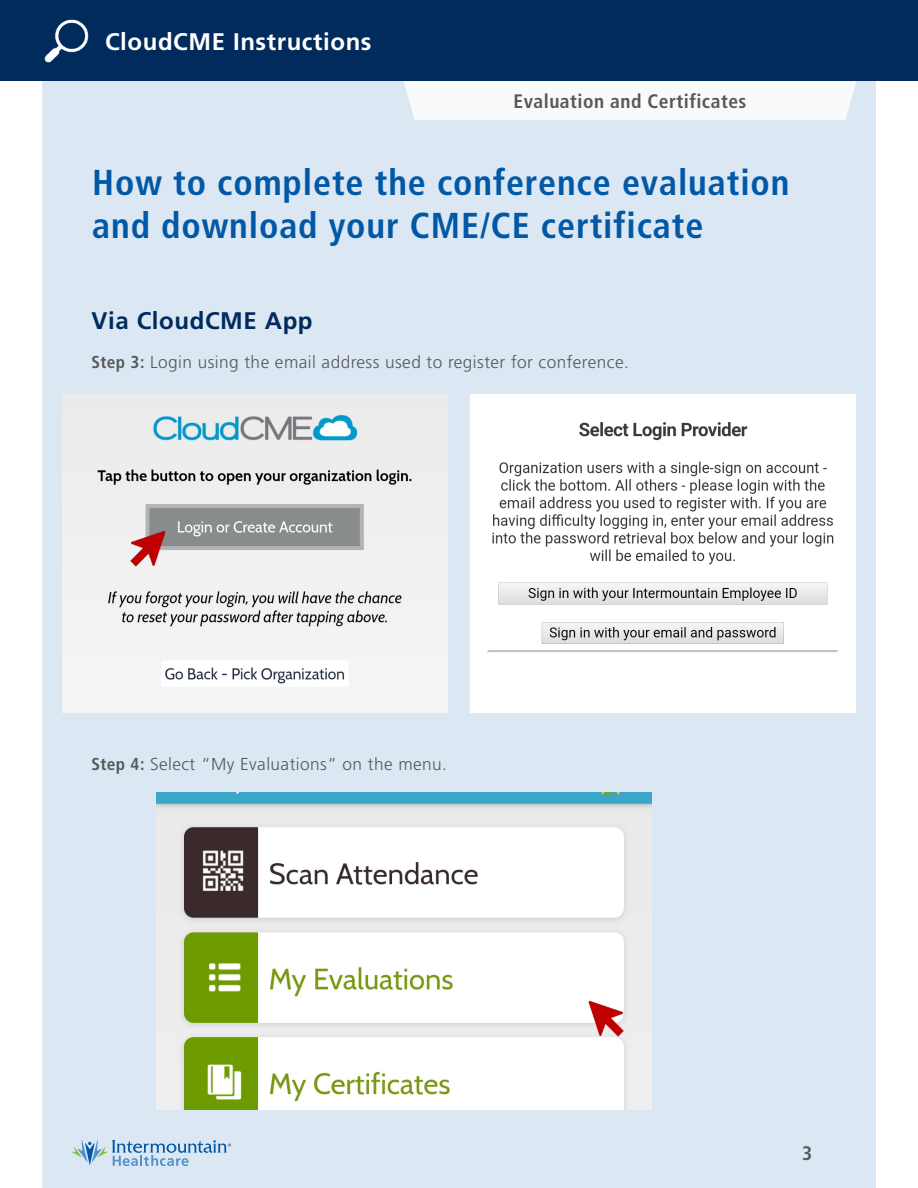
<style>
.page{position:relative;width:918px;height:1188px;background:#fff}
.page>*{position:absolute;margin:0;border:0;box-sizing:border-box;transform-origin:0 0}
.t1{font:700 condensed 36px/43.2px "Frutiger LT Std";letter-spacing:.025em;color:#0158a6}
.t2{font:700 24px "Frutiger LT Std";letter-spacing:.025em;color:#fff}
.t3{font:700 24px "Frutiger LT Std";letter-spacing:.025em;color:#002b5c}
.t4{font:700 condensed 19.5px "Frutiger LT Std";letter-spacing:.025em;color:#57585a}
.t5{font:300 17.25px "Frutiger LT Std";letter-spacing:.025em;color:#57585a}
.s1{font-weight:700;font-stretch:condensed}
</style>
<div class="page">
<div style="left:42px;top:81px;width:834px;height:1107px;background:#dbe7f3"></div>
<svg style="left:404px;top:81px;width:452px;height:39px"></svg>
<div style="left:0;top:0;width:918px;height:81px;background:#002b5c"></div>
<img style="left:44px;top:19px;width:45px;height:44px">
<svg style="left:72px;top:1140px;width:159px;height:26px;background:#afcbe2"></svg>
<img style="left:63px;top:394px;width:385px;height:318px">
<img style="left:470px;top:394px;width:385px;height:318px">
<img style="left:156px;top:792px;width:495px;height:318px">
<img style="left:118px;top:519px;width:59px;height:59px">
<img style="left:576px;top:989px;width:59px;height:59px">
<p class="t2" style="left:105px;top:27px;width:268px">CloudCME Instructions</p>
<p class="t4" style="left:513px;top:89px;width:235px">Evaluation and Certificates</p>
<p class="t1" style="left:92px;top:161px;width:699px">How to complete the conference evaluation and download your CME/CE certificate</p>
<p class="t3" style="left:91px;top:306px;width:223px">Via CloudCME App</p>
<p class="t5" style="left:91px;top:352px;width:539px"><span class="s1">Step 3:</span> Login using the email address used to register for conference.</p>
<p class="t5" style="left:91px;top:754px;width:357px"><span class="s1">Step 4:</span> Select “My Evaluations” on the menu.</p>
<p class="t4" style="left:802px;top:1142px;width:12px">3</p>
</div>
